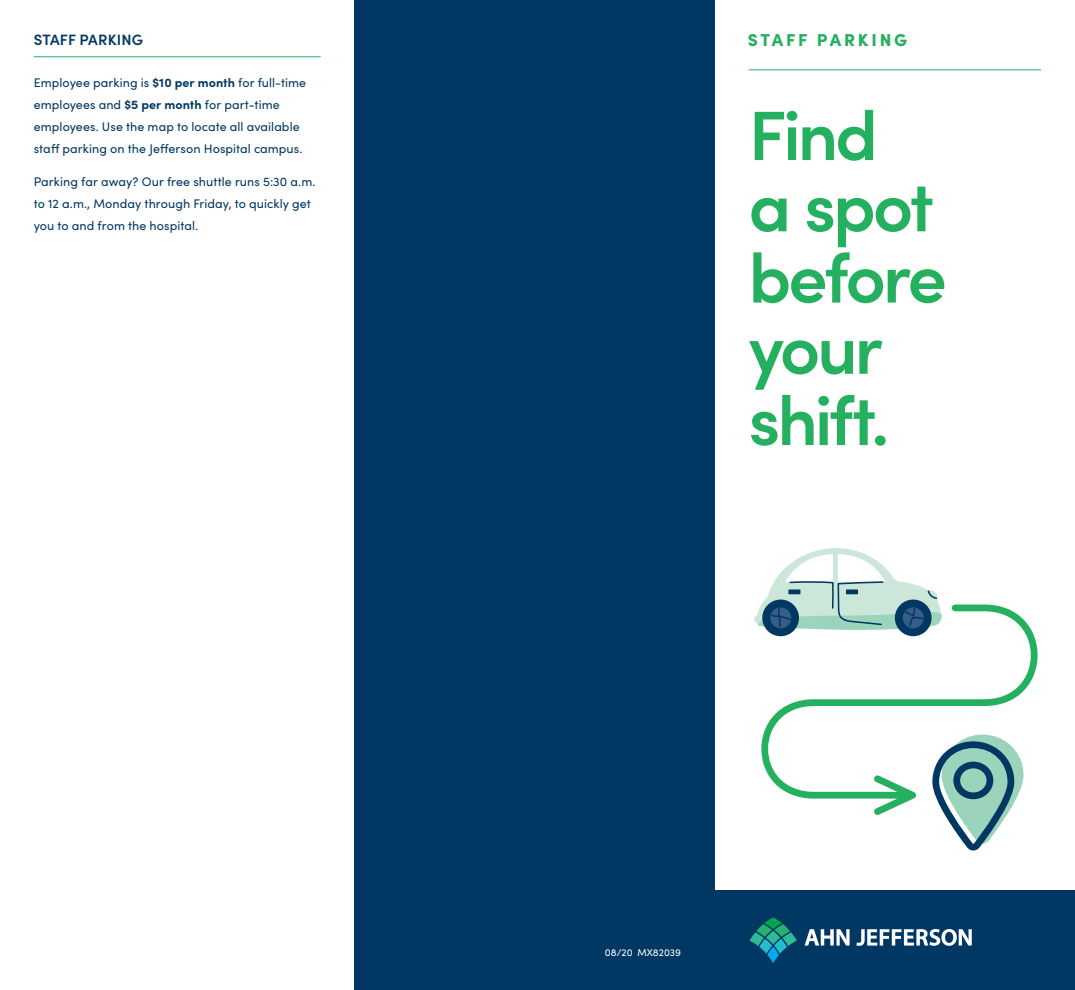
<style>
.page{position:relative;width:1075px;height:990px;background:#fff}
.page>*{position:absolute;margin:0;border:0;box-sizing:border-box;transform-origin:0 0}
.t1{font:600 70px/71.2px "Sofia Pro";letter-spacing:-.045em;color:#25b060}
.t2{font:900 17.25px "Sofia Pro";letter-spacing:.16em;color:#25b060}
.t3{font:600 15px "Sofia Pro";letter-spacing:.01em;color:#003863}
.t4{font:12.5px/21.9px "Sofia Pro";letter-spacing:.005em;color:#003863}
.t5{font:10px "Sofia Pro";color:#fff}
.s1{font-weight:700}
</style>
<div class="page">
<div style="left:354px;top:0;width:360px;height:990px;background:#003863"></div>
<div style="left:714px;top:891px;width:360px;height:99px;background:#003863"></div>
<svg style="left:767px;top:947px;width:12px;height:16px"></svg>
<svg style="left:764px;top:917px;width:18px;height:12px"></svg>
<svg style="left:749px;top:924px;width:47px;height:30px"></svg>
<svg style="left:804px;top:929px;width:45px;height:17px"></svg>
<svg style="left:856px;top:929px;width:115px;height:17px"></svg>
<hr style="left:749px;top:69px;width:291px;height:1px;background:#25b060">
<svg style="left:761px;top:605px;width:277px;height:175px"></svg>
<svg style="left:938px;top:735px;width:85px;height:116px"></svg>
<svg style="left:754px;top:548px;width:188px;height:82px"></svg>
<svg style="left:770px;top:581px;width:168px;height:234px"></svg>
<hr style="left:34px;top:56px;width:286px;height:1px;background:#25b060">
<p class="t3" style="left:34px;top:28px;width:111px">STAFF PARKING</p>
<p class="t4" style="left:34px;top:71px;width:274px">Employee parking is <span class="s1">$10 per month</span> for full-time employees and <span class="s1">$5 per month</span> for part-time employees. Use the map to locate all available staff parking on the Jefferson Hospital campus.</p>
<p class="t4" style="left:34px;top:170px;width:283px">Parking far away? Our free shuttle runs 5:30 a.m. to 12 a.m., Monday through Friday, to quickly get you to and from the hospital.</p>
<p class="t2" style="left:747px;top:27px;width:161px">STAFF PARKING</p>
<p class="t1" style="left:748px;top:95px;width:200px">Find<br>a spot before your shift.</p>
<p class="t5" style="left:605px;top:945px;width:78px">08/20 MX82039</p>
</div>
